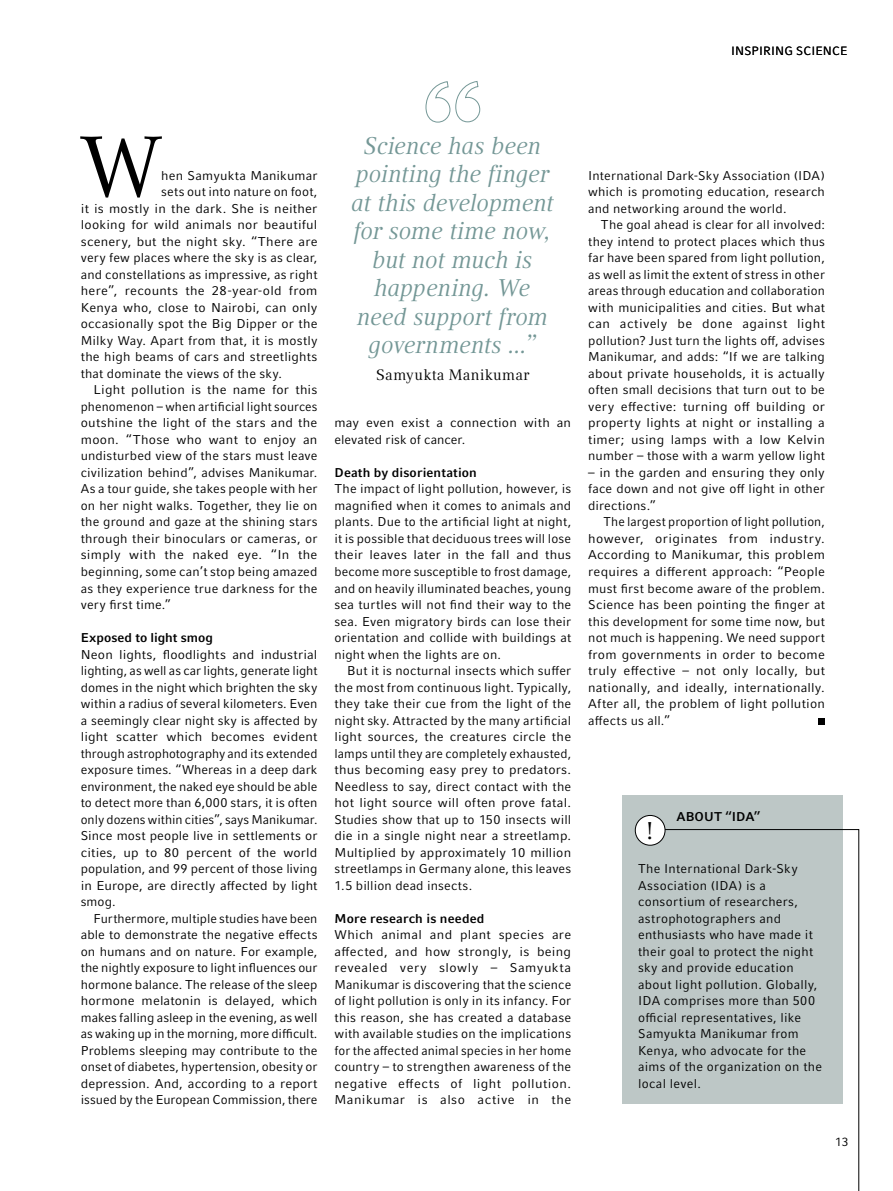
<style>
.page{position:relative;width:893px;height:1191px;background:#fff}
.page>*{position:absolute;margin:0;border:0;box-sizing:border-box;transform-origin:0 0}
.t1{font:85.05px "Compatil Textfor Eppendorf";color:#000}
.t2{font:24.15px "Compatil Textfor Eppendorf";color:#000}
.t3{font:italic 24px/28.5px "Compatil Textfor Eppendorf";letter-spacing:-.01em;color:#749796;text-align:center}
.t4{font:15px "Compatil Textfor Eppendorf";letter-spacing:.03em;color:#000}
.t5{font:12.75px/16.5px "Compatil Factfor Eppendorf";letter-spacing:.015em;color:#000;text-align:justify}
.t6{font:700 12.75px "Compatil Factfor Eppendorf";letter-spacing:.01em;color:#000}
.t7{font:12px "Compatil Factfor Eppendorf";letter-spacing:.015em;color:#000}
</style>
<div class="page">
<div style="left:622px;top:795px;width:220px;height:309px;background:#bdc7c6"></div>
<svg style="left:651px;top:829px;width:208px;height:362px"></svg>
<div style="left:635px;top:815px;width:30px;height:30px;background:#fff;border-radius:50%"></div>
<div style="left:635px;top:815px;width:30px;height:30px;border:1px solid #000;border-radius:50%"></div>
<svg style="left:425px;top:81px;width:55px;height:42px"></svg>
<div style="left:819px;top:718px;width:6px;height:7px;background:#000"></div>
<p class="t7" style="left:731px;top:44px;width:118px">INSPIRING SCIENCE</p>
<h1 class="t1" style="left:81px;top:117px;width:82px">W</h1>
<p class="t5" style="left:161px;top:167px;width:158px">hen Samyukta Manikumar</p>
<p class="t5" style="left:161px;top:184px;width:158px">sets out into nature on foot,</p>
<p class="t5" style="left:81px;top:200px;width:238px">it is mostly in the dark. She is neither</p>
<p class="t5" style="left:81px;top:217px;width:238px">looking for wild animals nor beautiful</p>
<p class="t5" style="left:81px;top:233px;width:238px">scenery, but the night sky. “There are</p>
<p class="t5" style="left:81px;top:250px;width:238px">very few places where the sky is as clear,</p>
<p class="t5" style="left:81px;top:266px;width:238px">and constellations as impressive, as right</p>
<p class="t5" style="left:81px;top:283px;width:238px">here”, recounts the 28-year-old from</p>
<p class="t5" style="left:81px;top:299px;width:238px">Kenya who, close to Nairobi, can only</p>
<p class="t5" style="left:81px;top:316px;width:238px">occasionally spot the Big Dipper or the</p>
<p class="t5" style="left:81px;top:332px;width:238px">Milky Way. Apart from that, it is mostly</p>
<p class="t5" style="left:81px;top:349px;width:238px">the high beams of cars and streetlights</p>
<p class="t5" style="left:81px;top:365px;width:203px">that dominate the views of the sky.</p>
<p class="t5" style="left:94px;top:382px;width:225px">Light pollution is the name for this</p>
<p class="t5" style="left:81px;top:398px;width:238px">phenomenon – when artificial light sources</p>
<p class="t5" style="left:81px;top:415px;width:238px">outshine the light of the stars and the</p>
<p class="t5" style="left:81px;top:431px;width:238px">moon. “Those who want to enjoy an</p>
<p class="t5" style="left:81px;top:448px;width:238px">undisturbed view of the stars must leave</p>
<p class="t5" style="left:81px;top:464px;width:238px">civilization behind”, advises Manikumar.</p>
<p class="t5" style="left:81px;top:481px;width:238px">As a tour guide, she takes people with her</p>
<p class="t5" style="left:81px;top:497px;width:238px">on her night walks. Together, they lie on</p>
<p class="t5" style="left:81px;top:514px;width:238px">the ground and gaze at the shining stars</p>
<p class="t5" style="left:81px;top:530px;width:238px">through their binoculars or cameras, or</p>
<p class="t5" style="left:81px;top:547px;width:238px">simply with the naked eye. “In the</p>
<p class="t5" style="left:81px;top:563px;width:238px">beginning, some can’t stop being amazed</p>
<p class="t5" style="left:81px;top:580px;width:238px">as they experience true darkness for the</p>
<p class="t5" style="left:81px;top:596px;width:92px">very first time.”</p>
<p class="t6" style="left:81px;top:630px;width:134px">Exposed to light smog</p>
<p class="t5" style="left:81px;top:646px;width:238px">Neon lights, floodlights and industrial lighting, as well as car lights, generate light domes in the night which brighten the sky within a radius of several kilometers. Even a seemingly clear night sky is affected by light scatter which becomes evident through astrophotography and its extended exposure times. “Whereas in a deep dark environment, the naked eye should be able to detect more than 6,000 stars, it is often only dozens within cities”, says Manikumar.<br>Since most people live in settlements or cities, up to 80 percent of the world population, and 99 percent of those living in Europe, are directly affected by light smog.</p>
<p class="t5" style="left:81px;top:910px;width:238px;text-indent:13px">Furthermore, multiple studies have been able to demonstrate the negative effects on humans and on nature. For example, the nightly exposure to light influences our hormone balance. The release of the sleep hormone melatonin is delayed, which makes falling asleep in the evening, as well as waking up in the morning, more difficult.<br>Problems sleeping may contribute to the onset of diabetes, hypertension, obesity or depression. And, according to a report issued by the European Commission, there</p>
<h3 class="t3" style="left:352px;top:131px;width:204px">Science has been pointing the finger at this development for some time now, but not much is happening. We need support from governments ...”</h3>
<p class="t4" style="left:376px;top:366px;width:155px">Samyukta Manikumar</p>
<p class="t5" style="left:334px;top:415px;width:238px">may even exist a connection with an elevated risk of cancer.</p>
<p class="t6" style="left:334px;top:465px;width:144px">Death by disorientation</p>
<p class="t5" style="left:334px;top:481px;width:238px">The impact of light pollution, however, is magnified when it comes to animals and plants. Due to the artificial light at night, it is possible that deciduous trees will lose their leaves later in the fall and thus become more susceptible to frost damage, and on heavily illuminated beaches, young sea turtles will not find their way to the sea. Even migratory birds can lose their orientation and collide with buildings at night when the lights are on.</p>
<p class="t5" style="left:334px;top:662px;width:238px;text-indent:13px">But it is nocturnal insects which suffer the most from continuous light. Typically, they take their cue from the light of the night sky. Attracted by the many artificial light sources, the creatures circle the lamps until they are completely exhausted, thus becoming easy prey to predators.<br>Needless to say, direct contact with the hot light source will often prove fatal.<br>Studies show that up to 150 insects will die in a single night near a streetlamp.<br>Multiplied by approximately 10 million streetlamps in Germany alone, this leaves 1.5 billion dead insects.</p>
<p class="t6" style="left:334px;top:910px;width:151px">More research is needed</p>
<p class="t5" style="left:334px;top:926px;width:238px">Which animal and plant species are affected, and how strongly, is being revealed very slowly – Samyukta Manikumar is discovering that the science of light pollution is only in its infancy. For this reason, she has created a database with available studies on the implications for the affected animal species in her home country – to strengthen awareness of the negative effects of light pollution.<br>Manikumar is also active in the</p>
<p class="t5" style="left:588px;top:167px;width:238px">International Dark-Sky Association (IDA) which is promoting education, research and networking around the world.</p>
<p class="t5" style="left:588px;top:217px;width:238px;text-indent:13px">The goal ahead is clear for all involved: they intend to protect places which thus far have been spared from light pollution, as well as limit the extent of stress in other areas through education and collaboration with municipalities and cities. But what can actively be done against light pollution? Just turn the lights off, advises Manikumar, and adds: “If we are talking about private households, it is actually often small decisions that turn out to be very effective: turning off building or property lights at night or installing a timer; using lamps with a low Kelvin number – those with a warm yellow light</p>
<p class="t5" style="left:588px;top:464px;width:238px">– in the garden and ensuring they only face down and not give off light in other directions.”</p>
<p class="t5" style="left:588px;top:514px;width:238px;text-indent:15px">The largest proportion of light pollution, however, originates from industry.<br>According to Manikumar, this problem requires a different approach: “People must first become aware of the problem.<br>Science has been pointing the finger at this development for some time now, but not much is happening. We need support from governments in order to become truly effective – not only locally, but nationally, and ideally, internationally.<br>After all, the problem of light pollution affects us all.”</p>
<p class="t6" style="left:676px;top:809px;width:86px">ABOUT “IDA”</p>
<h2 class="t2" style="left:646px;top:817px;width:10px">!</h2>
<p class="t5" style="left:638px;top:860px;width:186px;text-align:left">The International Dark-Sky<br>Association (IDA) is a consortium of researchers, astrophotographers and enthusiasts who have made it their goal to protect the night sky and provide education about light pollution. Globally,<br>IDA comprises more than 500 official representatives, like<br>Samyukta Manikumar from<br>Kenya, who advocate for the aims of the organization on the local level.</p>
<p class="t7" style="left:835px;top:1135px;width:15px">13</p>
</div>
